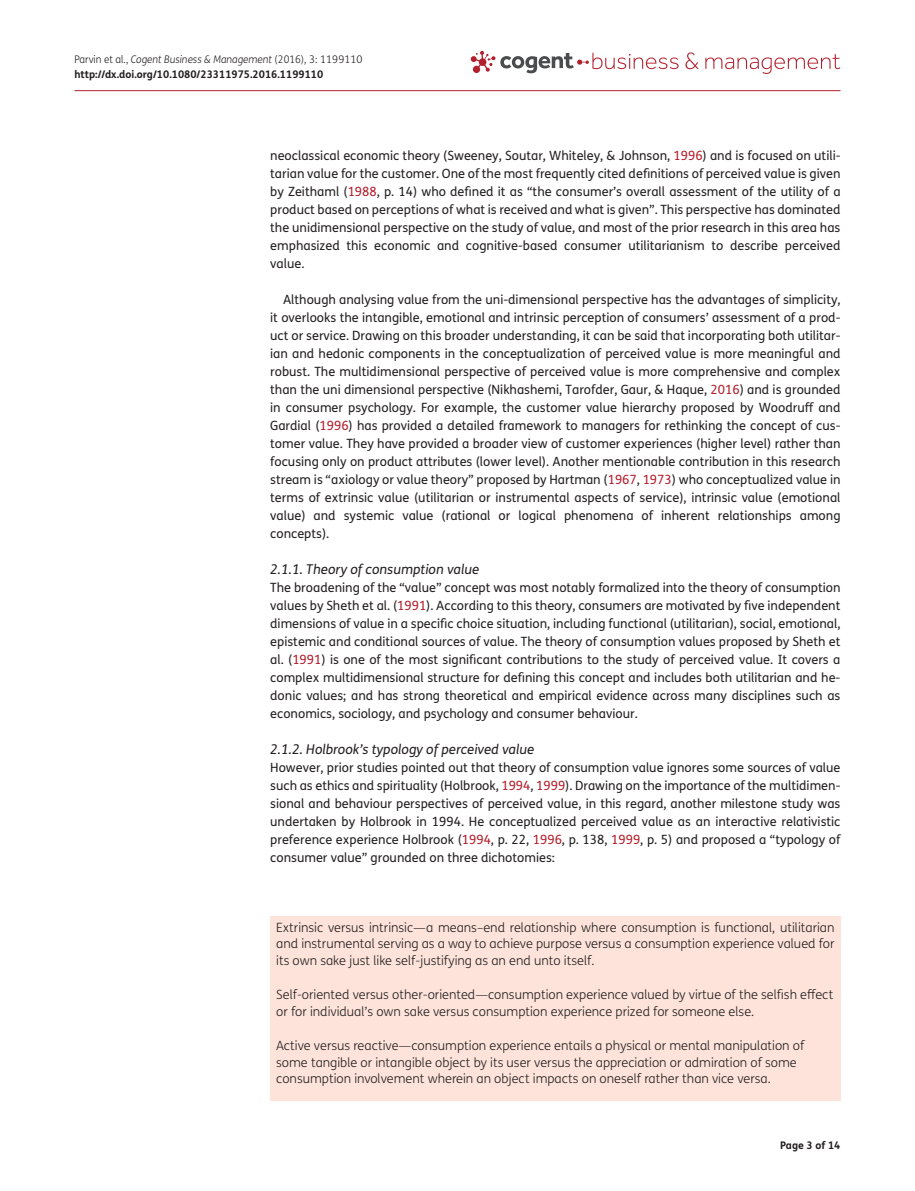
<style>
.page{position:relative;width:915px;height:1191px;background:#fff}
.page>*{position:absolute;margin:0;border:0;box-sizing:border-box;transform-origin:0 0}
.t1{font:italic 13.5px "FS Me Pro";color:#231f20}
.t2{font:12.75px/18px "FS Me Pro";color:#231f20;text-align:justify}
.t3{font:300 12.75px/16.5px "FS Me Pro";color:#231f20}
.t4{font:700 10.5px/15px "FS Me Pro";color:#231f20}
.s1{font-weight:300}
.s2{font-weight:300;font-style:italic}
.s3{color:#b3202d}
</style>
<div class="page">
<svg style="left:685px;top:52px;width:13px;height:17px"></svg>
<svg style="left:705px;top:54px;width:135px;height:20px"></svg>
<svg style="left:470px;top:51px;width:208px;height:22px"></svg>
<hr style="left:74px;top:90px;width:766px;height:1px;background:#b3202d">
<div style="left:270px;top:916px;width:570px;height:184px;background:#fde3da"></div>
<p class="t4" style="left:74px;top:51px;width:289px"><span class="s1">Parvin et al.,</span> <span class="s2">Cogent Business &amp; Management</span> <span class="s1">(2016), 3: 1199110 </span>http://dx.doi.org/10.1080/23311975.2016.1199110</p>
<p class="t2" style="left:270px;top:146px;width:571px">neoclassical economic theory (Sweeney, Soutar, Whiteley, &amp; Johnson, <span class="s3">1996</span>) and is focused on utili&shy;tarian value for the customer. One of the most frequently cited definitions of perceived value is given by Zeithaml (<span class="s3">1988</span>, p. 14) who defined it as “the consumer’s overall assessment of the utility of a product based on perceptions of what is received and what is given”. This perspective has dominated the unidimensional perspective on the study of value, and most of the prior research in this area has emphasized this economic and cognitive-based consumer utilitarianism to describe perceived value.</p>
<p class="t2" style="left:270px;top:290px;width:571px;text-indent:13px">Although analysing value from the uni-dimensional perspective has the advantages of simplicity, it overlooks the intangible, emotional and intrinsic perception of consumers’ assessment of a prod&shy;uct or service. Drawing on this broader understanding, it can be said that incorporating both utilitar&shy;ian and hedonic components in the conceptualization of perceived value is more meaningful and robust. The multidimensional perspective of perceived value is more comprehensive and complex than the uni dimensional perspective (Nikhashemi, Tarofder, Gaur, &amp; Haque, <span class="s3">2016</span>) and is grounded in consumer psychology. For example, the customer value hierarchy proposed by Woodruff and Gardial (<span class="s3">1996</span>) has provided a detailed framework to managers for rethinking the concept of cus&shy;tomer value. They have provided a broader view of customer experiences (higher level) rather than focusing only on product attributes (lower level). Another mentionable contribution in this research stream is “axiology or value theory” proposed by Hartman (<span class="s3">1967</span>, <span class="s3">1973</span>) who conceptualized value in terms of extrinsic value (utilitarian or instrumental aspects of service), intrinsic value (emotional value) and systemic value (rational or logical phenomena of inherent relationships among concepts).</p>
<p class="t1" style="left:270px;top:560px;width:210px">2.1.1. Theory of consumption value</p>
<p class="t2" style="left:270px;top:578px;width:571px">The broadening of the “value” concept was most notably formalized into the theory of consumption values by Sheth et al. (<span class="s3">1991</span>). According to this theory, consumers are motivated by five independent dimensions of value in a specific choice situation, including functional (utilitarian), social, emotional, epistemic and conditional sources of value. The theory of consumption values proposed by Sheth et al. (<span class="s3">1991</span>) is one of the most significant contributions to the study of perceived value. It covers a complex multidimensional structure for defining this concept and includes both utilitarian and he&shy;donic values; and has strong theoretical and empirical evidence across many disciplines such as economics, sociology, and psychology and consumer behaviour.</p>
<p class="t1" style="left:270px;top:740px;width:265px">2.1.2. Holbrook’s typology of perceived value</p>
<p class="t2" style="left:270px;top:758px;width:571px">However, prior studies pointed out that theory of consumption value ignores some sources of value such as ethics and spirituality (Holbrook, <span class="s3">1994</span>, <span class="s3">1999</span>). Drawing on the importance of the multidimen&shy;sional and behaviour perspectives of perceived value, in this regard, another milestone study was undertaken by Holbrook in 1994. He conceptualized perceived value as an interactive relativistic preference experience Holbrook (<span class="s3">1994</span>, p. 22, <span class="s3">1996</span>, p. 138, <span class="s3">1999</span>, p. 5) and proposed a “typology of consumer value” grounded on three dichotomies:</p>
<p class="t3" style="left:276px;top:918px;width:559px;text-align:justify">Extrinsic versus intrinsic—a means–end relationship where consumption is functional, utilitarian and instrumental serving as a way to achieve purpose versus a consumption experience valued for its own sake just like self-justifying as an end unto itself.</p>
<p class="t3" style="left:276px;top:986px;width:558px">Self-oriented versus other-oriented—consumption experience valued by virtue of the selfish effect or for individual’s own sake versus consumption experience prized for someone else.</p>
<p class="t3" style="left:276px;top:1037px;width:529px">Active versus reactive—consumption experience entails a physical or mental manipulation of some tangible or intangible object by its user versus the appreciation or admiration of some consumption involvement wherein an object impacts on oneself rather than vice versa.</p>
<p class="t4" style="left:780px;top:1137px;width:62px">Page 3 of 14</p>
</div>
